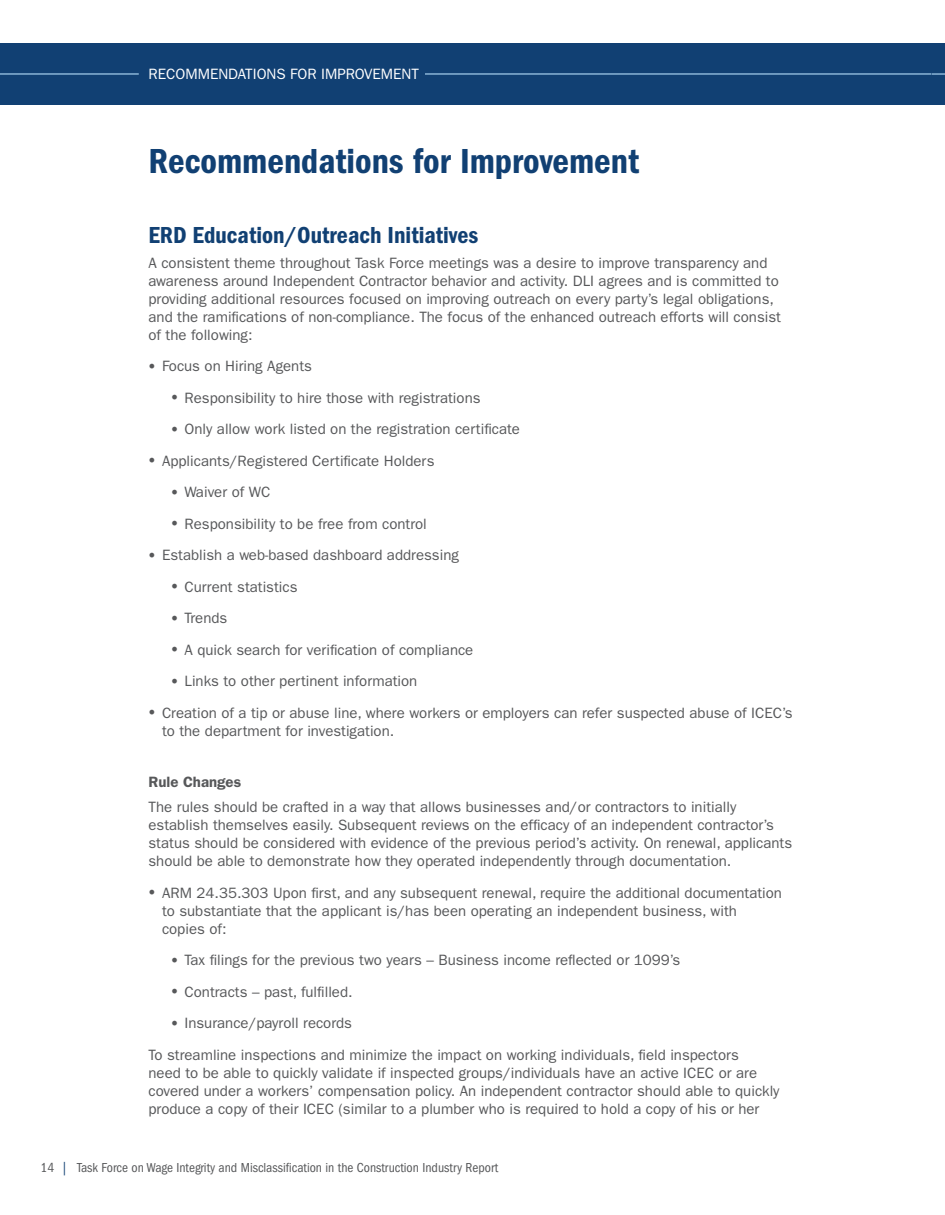
<style>
.page{position:relative;width:945px;height:1215px;background:#fff}
.page>*{position:absolute;margin:0;border:0;box-sizing:border-box;transform-origin:0 0}
.t1{font:36px "ITC Franklin Gothic Std Dm Cd";color:#114073}
.t2{font:24px "ITC Franklin Gothic Std Dm Cd";color:#114073}
.t3{font:15px/18px "ITC Franklin Gothic Std";color:#57585a}
.t4{font:15px "ITC Franklin Gothic Std";color:#fff}
.t5{font:600 15px "ITC Franklin Gothic Std";color:#57585a}
.t6{font:condensed 13.5px "ITC Franklin Gothic Std";color:#57585a}
.s1{font-family:"Minion Pro";font-size:18px}
.s2{color:#114073}
</style>
<div class="page">
<div style="left:0;top:43px;width:932px;height:62px;background:#114073"></div>
<hr style="left:425px;top:73px;width:507px;height:2px;background:#8bb5d7">
<hr style="left:0;top:73px;width:139px;height:2px;background:#8bb5d7">
<div style="left:932px;top:43px;width:13px;height:62px;background:#114073"></div>
<svg style="left:932px;top:73px;width:13px;height:2px"></svg>
<p class="t4" style="left:148px;top:65px;width:272px">RECOMMENDATIONS FOR IMPROVEMENT</p>
<h1 class="t1" style="left:148px;top:141px;width:492px">Recommendations for Improvement</h1>
<h2 class="t2" style="left:148px;top:221px;width:331px">ERD Education/Outreach Initiatives</h2>
<p class="t3" style="left:148px;top:254px;width:634px">A consistent theme throughout Task Force meetings was a desire to improve transparency and awareness around Independent Contractor behavior and activity. DLI agrees and is committed to providing additional resources focused on improving outreach on every party’s legal obligations, and the ramifications of non-compliance. The focus of the enhanced outreach efforts will consist of the following:</p>
<p class="t3" style="left:148px;top:357px;width:165px"><span class="s1">•</span> Focus on Hiring Agents</p>
<p class="t3" style="left:171px;top:389px;width:311px"><span class="s1">•</span> Responsibility to hire those with registrations</p>
<p class="t3" style="left:171px;top:420px;width:351px"><span class="s1">•</span> Only allow work listed on the registration certificate</p>
<p class="t3" style="left:148px;top:452px;width:287px"><span class="s1">•</span> Applicants/Registered Certificate Holders</p>
<p class="t3" style="left:171px;top:483px;width:101px"><span class="s1">•</span> Waiver of WC</p>
<p class="t3" style="left:171px;top:515px;width:257px"><span class="s1">•</span> Responsibility to be free from control</p>
<p class="t3" style="left:148px;top:546px;width:312px"><span class="s1">•</span> Establish a web-based dashboard addressing</p>
<p class="t3" style="left:171px;top:578px;width:128px"><span class="s1">•</span> Current statistics</p>
<p class="t3" style="left:171px;top:609px;width:58px"><span class="s1">•</span> Trends</p>
<p class="t3" style="left:171px;top:641px;width:304px"><span class="s1">•</span> A quick search for verification of compliance</p>
<p class="t3" style="left:171px;top:672px;width:248px"><span class="s1">•</span> Links to other pertinent information</p>
<p class="t3" style="left:162px;top:704px;width:632px;text-indent:-14px"><span class="s1">•</span> Creation of a tip or abuse line, where workers or employers can refer suspected abuse of ICEC’s to the department for investigation.</p>
<p class="t5" style="left:148px;top:773px;width:94px">Rule Changes</p>
<p class="t3" style="left:148px;top:798px;width:645px">The rules should be crafted in a way that allows businesses and/or contractors to initially establish themselves easily. Subsequent reviews on the efficacy of an independent contractor’s status should be considered with evidence of the previous period’s activity. On renewal, applicants should be able to demonstrate how they operated independently through documentation.</p>
<p class="t3" style="left:162px;top:884px;width:622px;text-indent:-14px"><span class="s1">•</span> ARM 24.35.303 Upon first, and any subsequent renewal, require the additional documentation to substantiate that the applicant is/has been operating an independent business, with copies of:</p>
<p class="t3" style="left:171px;top:951px;width:511px"><span class="s1">•</span> Tax filings for the previous two years – Business income reflected or 1099’s</p>
<p class="t3" style="left:171px;top:983px;width:183px"><span class="s1">•</span> Contracts – past, fulfilled.</p>
<p class="t3" style="left:148px;top:1007px;width:592px;line-height:31.5px;text-indent:22px"><span class="s1">•</span> Insurance/payroll records<br>To streamline inspections and minimize the impact on working individuals, field inspectors</p>
<p class="t3" style="left:148px;top:1064px;width:633px">need to be able to quickly validate if inspected groups/individuals have an active ICEC or are covered under a workers’ compensation policy. An independent contractor should able to quickly produce a copy of their ICEC (similar to a plumber who is required to hold a copy of his or her</p>
<p class="t6" style="left:40px;top:1160px;width:459px">14 <span class="s2">|</span> Task Force on Wage Integrity and Misclassification in the Construction Industry Report</p>
</div>
